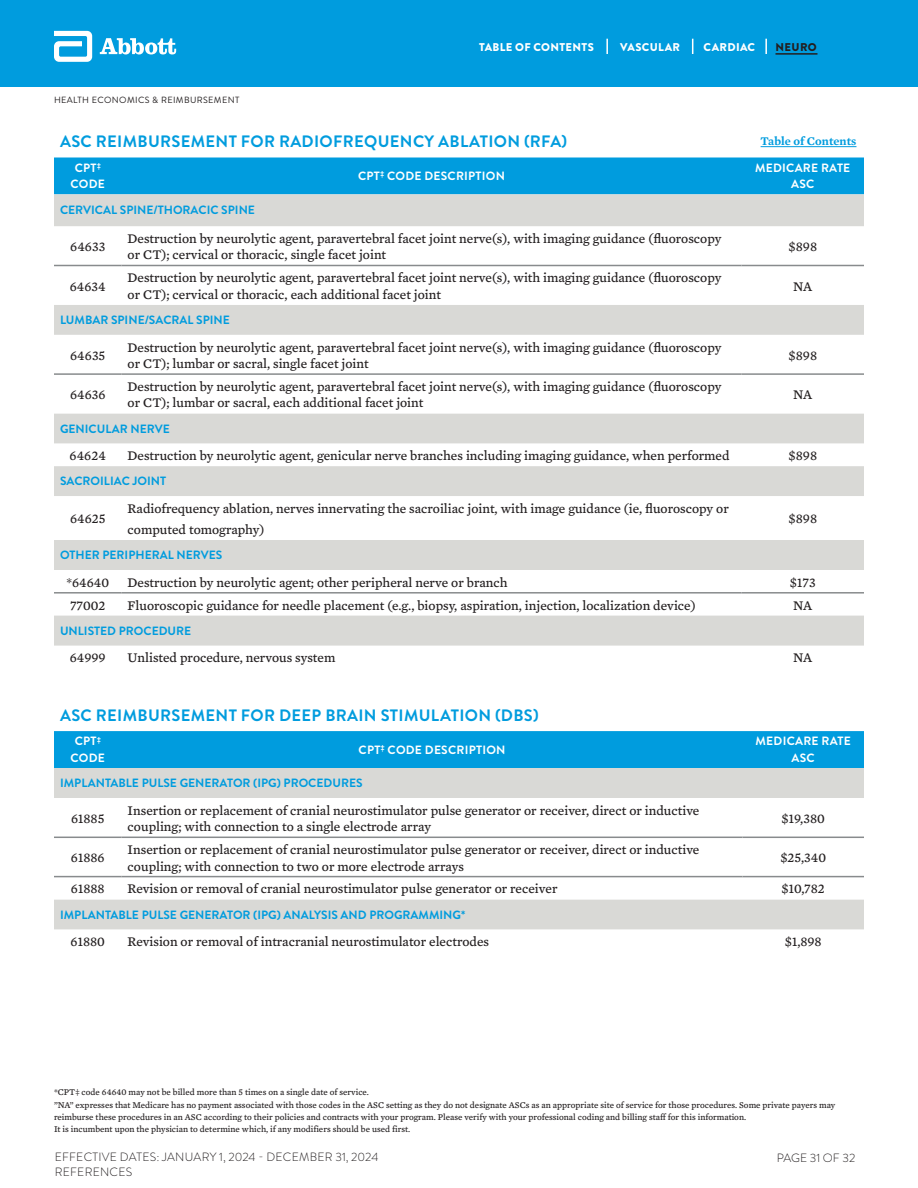
<style>
.page{position:relative;width:918px;height:1188px;background:#fff}
.page>*{position:absolute;margin:0;border:0;box-sizing:border-box;transform-origin:0 0}
.Table_Arial_9pt_Regular_14pt{font:700 16.5px "Brandon Grotesque";letter-spacing:.02em;color:#009cde}
.Table_Arial_9pt_Regular_14pt-2{font:13.5px/16.5px "Mercury Text G4";color:#231f20}
.Table_Arial_9pt_Regular_14pt-3{font:700 12px "Brandon Grotesque";color:#009cde}
.Table_Arial_9pt_Regular_14pt-4{font:700 12px/16.5px "Brandon Grotesque";letter-spacing:.02em;color:#fff;text-align:center}
.t1{font:300 12px/14.4px "Brandon Grotesque";letter-spacing:.02em;color:#231f20}
.Table_Arial_9pt_Regular_14pt-5{font:600 12px "Mercury Text G4";color:#009cde}
.t2{font:300 12px "Brandon Grotesque";color:#231f20}
.t3{font:900 11.25px "Brandon Grotesque";letter-spacing:.03em;color:#fff}
.t4{font:900 11.25px "Brandon Grotesque";letter-spacing:.03em;color:#231f20}
.Table_Arial_9pt_Regular_14pt-6{font:9px/12px "Mercury Text G4";color:#231f20}
.t5{font:9px "Brandon Grotesque";letter-spacing:.04em;color:#231f20}
</style>
<div class="page">
<div style="left:1px;top:0;width:917px;height:86px;background:#009cde"></div>
<svg style="left:606px;top:39px;width:2px;height:15px"></svg>
<svg style="left:692px;top:39px;width:1px;height:15px"></svg>
<svg style="left:765px;top:39px;width:2px;height:15px"></svg>
<hr style="left:776px;top:53px;width:42px;height:2px;background:#231f20">
<svg style="left:54px;top:31px;width:38px;height:31px"></svg>
<svg style="left:100px;top:38px;width:76px;height:16px"></svg>
<div style="left:54px;top:158px;width:810px;height:36px;background:#009cde"></div>
<svg style="left:54px;top:194px;width:810px;height:452px;fill:#d9d9d6"></svg>
<svg style="left:54px;top:266px;width:810px;height:274px"></svg>
<hr style="left:54px;top:265px;width:68px;height:1px;background:#888b8d">
<hr style="left:122px;top:265px;width:620px;height:1px;background:#888b8d">
<hr style="left:742px;top:265px;width:122px;height:1px;background:#888b8d">
<hr style="left:54px;top:373px;width:68px;height:2px;background:#888b8d">
<hr style="left:122px;top:373px;width:620px;height:2px;background:#888b8d">
<hr style="left:742px;top:373px;width:122px;height:2px;background:#888b8d">
<hr style="left:54px;top:592px;width:68px;height:2px;background:#888b8d">
<hr style="left:122px;top:592px;width:620px;height:2px;background:#888b8d">
<hr style="left:742px;top:592px;width:122px;height:2px;background:#888b8d">
<hr style="left:761px;top:146px;width:95px;height:1px;background:#009cde">
<div style="left:54px;top:731px;width:810px;height:37px;background:#009cde"></div>
<div style="left:54px;top:768px;width:810px;height:161px;background:#d9d9d6"></div>
<svg style="left:54px;top:798px;width:810px;height:101px"></svg>
<hr style="left:54px;top:837px;width:68px;height:1px;background:#888b8d">
<hr style="left:122px;top:837px;width:620px;height:1px;background:#888b8d">
<hr style="left:742px;top:837px;width:122px;height:1px;background:#888b8d">
<hr style="left:54px;top:876px;width:68px;height:1px;background:#888b8d">
<hr style="left:122px;top:876px;width:620px;height:1px;background:#888b8d">
<hr style="left:742px;top:876px;width:122px;height:1px;background:#888b8d">
<p class="t3" style="left:479px;top:39px;width:116px">TABLE OF CONTENTS</p>
<p class="t3" style="left:620px;top:39px;width:61px">VASCULAR</p>
<p class="t3" style="left:704px;top:39px;width:53px">CARDIAC</p>
<p class="t4" style="left:776px;top:39px;width:43px">NEURO</p>
<p class="t5" style="left:54px;top:93px;width:187px">HEALTH ECONOMICS &amp; REIMBURSEMENT</p>
<p class="Table_Arial_9pt_Regular_14pt" style="left:60px;top:130px;width:509px">ASC REIMBURSEMENT FOR RADIOFREQUENCY ABLATION (RFA)</p>
<p class="Table_Arial_9pt_Regular_14pt-4" style="left:71px;top:160px;width:36px">CPT<sup>‡<br></sup>CODE</p>
<p class="Table_Arial_9pt_Regular_14pt-4" style="left:358px;top:168px;width:148px">CPT<sup>‡</sup> CODE DESCRIPTION</p>
<p class="Table_Arial_9pt_Regular_14pt-4" style="left:755px;top:160px;width:97px">MEDICARE RATE<br>ASC</p>
<p class="Table_Arial_9pt_Regular_14pt-3" style="left:60px;top:202px;width:197px">CERVICAL SPINE/THORACIC SPINE</p>
<p class="Table_Arial_9pt_Regular_14pt-2" style="left:70px;top:238px;width:37px">64633</p>
<p class="Table_Arial_9pt_Regular_14pt-2" style="left:128px;top:230px;width:595px">Destruction by neurolytic agent, paravertebral facet joint nerve(s), with imaging guidance (fluoroscopy or CT); cervical or thoracic, single facet joint</p>
<p class="Table_Arial_9pt_Regular_14pt-2" style="left:788px;top:238px;width:30px">$898</p>
<p class="Table_Arial_9pt_Regular_14pt-2" style="left:70px;top:277px;width:38px">64634</p>
<p class="Table_Arial_9pt_Regular_14pt-2" style="left:128px;top:269px;width:595px">Destruction by neurolytic agent, paravertebral facet joint nerve(s), with imaging guidance (fluoroscopy or CT); cervical or thoracic, each additional facet joint</p>
<p class="Table_Arial_9pt_Regular_14pt-2" style="left:793px;top:277px;width:20px">NA</p>
<p class="Table_Arial_9pt_Regular_14pt-3" style="left:60px;top:311px;width:171px">LUMBAR SPINE/SACRAL SPINE</p>
<p class="Table_Arial_9pt_Regular_14pt-2" style="left:70px;top:346px;width:37px">64635</p>
<p class="Table_Arial_9pt_Regular_14pt-2" style="left:128px;top:338px;width:595px">Destruction by neurolytic agent, paravertebral facet joint nerve(s), with imaging guidance (fluoroscopy or CT); lumbar or sacral, single facet joint</p>
<p class="Table_Arial_9pt_Regular_14pt-2" style="left:788px;top:346px;width:30px">$898</p>
<p class="Table_Arial_9pt_Regular_14pt-2" style="left:70px;top:386px;width:37px">64636</p>
<p class="Table_Arial_9pt_Regular_14pt-2" style="left:128px;top:377px;width:595px">Destruction by neurolytic agent, paravertebral facet joint nerve(s), with imaging guidance (fluoroscopy or CT); lumbar or sacral, each additional facet joint</p>
<p class="Table_Arial_9pt_Regular_14pt-2" style="left:793px;top:386px;width:20px">NA</p>
<p class="Table_Arial_9pt_Regular_14pt-3" style="left:60px;top:420px;width:111px">GENICULAR NERVE</p>
<p class="Table_Arial_9pt_Regular_14pt-2" style="left:70px;top:447px;width:38px">64624</p>
<p class="Table_Arial_9pt_Regular_14pt-2" style="left:128px;top:447px;width:604px">Destruction by neurolytic agent, genicular nerve branches including imaging guidance, when performed</p>
<p class="Table_Arial_9pt_Regular_14pt-2" style="left:788px;top:447px;width:30px">$898</p>
<p class="Table_Arial_9pt_Regular_14pt-3" style="left:60px;top:473px;width:108px">SACROILIAC JOINT</p>
<p class="Table_Arial_9pt_Regular_14pt-2" style="left:70px;top:510px;width:37px">64625</p>
<p class="Table_Arial_9pt_Regular_14pt-2" style="left:128px;top:497px;width:603px;line-height:21px">Radiofrequency ablation, nerves innervating the sacroiliac joint, with image guidance (ie, fluoroscopy or computed tomography)</p>
<p class="Table_Arial_9pt_Regular_14pt-2" style="left:788px;top:510px;width:30px">$898</p>
<p class="Table_Arial_9pt_Regular_14pt-3" style="left:60px;top:547px;width:164px">OTHER PERIPHERAL NERVES</p>
<p class="Table_Arial_9pt_Regular_14pt-2" style="left:66px;top:573px;width:44px">*64640</p>
<p class="Table_Arial_9pt_Regular_14pt-2" style="left:128px;top:573px;width:381px">Destruction by neurolytic agent; other peripheral nerve or branch</p>
<p class="Table_Arial_9pt_Regular_14pt-2" style="left:790px;top:573px;width:27px">$173</p>
<p class="Table_Arial_9pt_Regular_14pt-2" style="left:70px;top:596px;width:37px">77002</p>
<p class="Table_Arial_9pt_Regular_14pt-2" style="left:128px;top:596px;width:570px">Fluoroscopic guidance for needle placement (e.g., biopsy, aspiration, injection, localization device)</p>
<p class="Table_Arial_9pt_Regular_14pt-2" style="left:793px;top:596px;width:20px">NA</p>
<p class="Table_Arial_9pt_Regular_14pt-3" style="left:60px;top:622px;width:133px">UNLISTED PROCEDURE</p>
<p class="Table_Arial_9pt_Regular_14pt-2" style="left:70px;top:649px;width:37px">64999</p>
<p class="Table_Arial_9pt_Regular_14pt-2" style="left:128px;top:649px;width:209px">Unlisted procedure, nervous system</p>
<p class="Table_Arial_9pt_Regular_14pt-2" style="left:793px;top:649px;width:20px">NA</p>
<p class="Table_Arial_9pt_Regular_14pt-5" style="left:761px;top:133px;width:97px">Table of Contents</p>
<p class="Table_Arial_9pt_Regular_14pt" style="left:60px;top:703px;width:480px">ASC REIMBURSEMENT FOR DEEP BRAIN STIMULATION (DBS)</p>
<p class="Table_Arial_9pt_Regular_14pt-4" style="left:71px;top:733px;width:36px">CPT<sup>‡<br></sup>CODE</p>
<p class="Table_Arial_9pt_Regular_14pt-4" style="left:359px;top:742px;width:148px">CPT<sup>‡</sup> CODE DESCRIPTION</p>
<p class="Table_Arial_9pt_Regular_14pt-4" style="left:756px;top:733px;width:97px">MEDICARE RATE<br>ASC</p>
<p class="Table_Arial_9pt_Regular_14pt-3" style="left:60px;top:775px;width:304px">IMPLANTABLE PULSE GENERATOR (IPG) PROCEDURES</p>
<p class="Table_Arial_9pt_Regular_14pt-2" style="left:71px;top:810px;width:35px">61885</p>
<p class="Table_Arial_9pt_Regular_14pt-2" style="left:128px;top:801px;width:573px">Insertion or replacement of cranial neurostimulator pulse generator or receiver, direct or inductive coupling; with connection to a single electrode array</p>
<p class="Table_Arial_9pt_Regular_14pt-2" style="left:782px;top:810px;width:45px">$19,380</p>
<p class="Table_Arial_9pt_Regular_14pt-2" style="left:71px;top:849px;width:35px">61886</p>
<p class="Table_Arial_9pt_Regular_14pt-2" style="left:128px;top:841px;width:573px">Insertion or replacement of cranial neurostimulator pulse generator or receiver, direct or inductive coupling; with connection to two or more electrode arrays</p>
<p class="Table_Arial_9pt_Regular_14pt-2" style="left:780px;top:849px;width:47px">$25,340</p>
<p class="Table_Arial_9pt_Regular_14pt-2" style="left:71px;top:880px;width:35px">61888</p>
<p class="Table_Arial_9pt_Regular_14pt-2" style="left:128px;top:880px;width:431px">Revision or removal of cranial neurostimulator pulse generator or receiver</p>
<p class="Table_Arial_9pt_Regular_14pt-2" style="left:782px;top:880px;width:45px">$10,782</p>
<p class="Table_Arial_9pt_Regular_14pt-3" style="left:60px;top:906px;width:407px">IMPLANTABLE PULSE GENERATOR (IPG) ANALYSIS AND PROGRAMMING*</p>
<p class="Table_Arial_9pt_Regular_14pt-2" style="left:71px;top:933px;width:36px">61880</p>
<p class="Table_Arial_9pt_Regular_14pt-2" style="left:128px;top:933px;width:363px">Revision or removal of intracranial neurostimulator electrodes</p>
<p class="Table_Arial_9pt_Regular_14pt-2" style="left:785px;top:933px;width:38px">$1,898</p>
<p class="Table_Arial_9pt_Regular_14pt-6" style="left:54px;top:1085px;width:316px">*CPT‡ code 64640 may not be billed more than 5 times on a single date of service.</p>
<p class="Table_Arial_9pt_Regular_14pt-6" style="left:54px;top:1098px;width:783px">”NA” expresses that Medicare has no payment associated with those codes in the ASC setting as they do not designate ASCs as an appropriate site of service for those procedures. Some private payers may reimburse these procedures in an ASC according to their policies and contracts with your program. Please verify with your professional coding and billing staff for this information.</p>
<p class="Table_Arial_9pt_Regular_14pt-6" style="left:54px;top:1122px;width:358px">It is incumbent upon the physician to determine which, if any modifiers should be used first.</p>
<p class="t1" style="left:55px;top:1150px;width:325px">EFFECTIVE DATES: JANUARY 1, 2024 - DECEMBER 31, 2024<br>REFERENCES</p>
<p class="t2" style="left:777px;top:1150px;width:80px">PAGE 31 OF 32</p>
</div>
